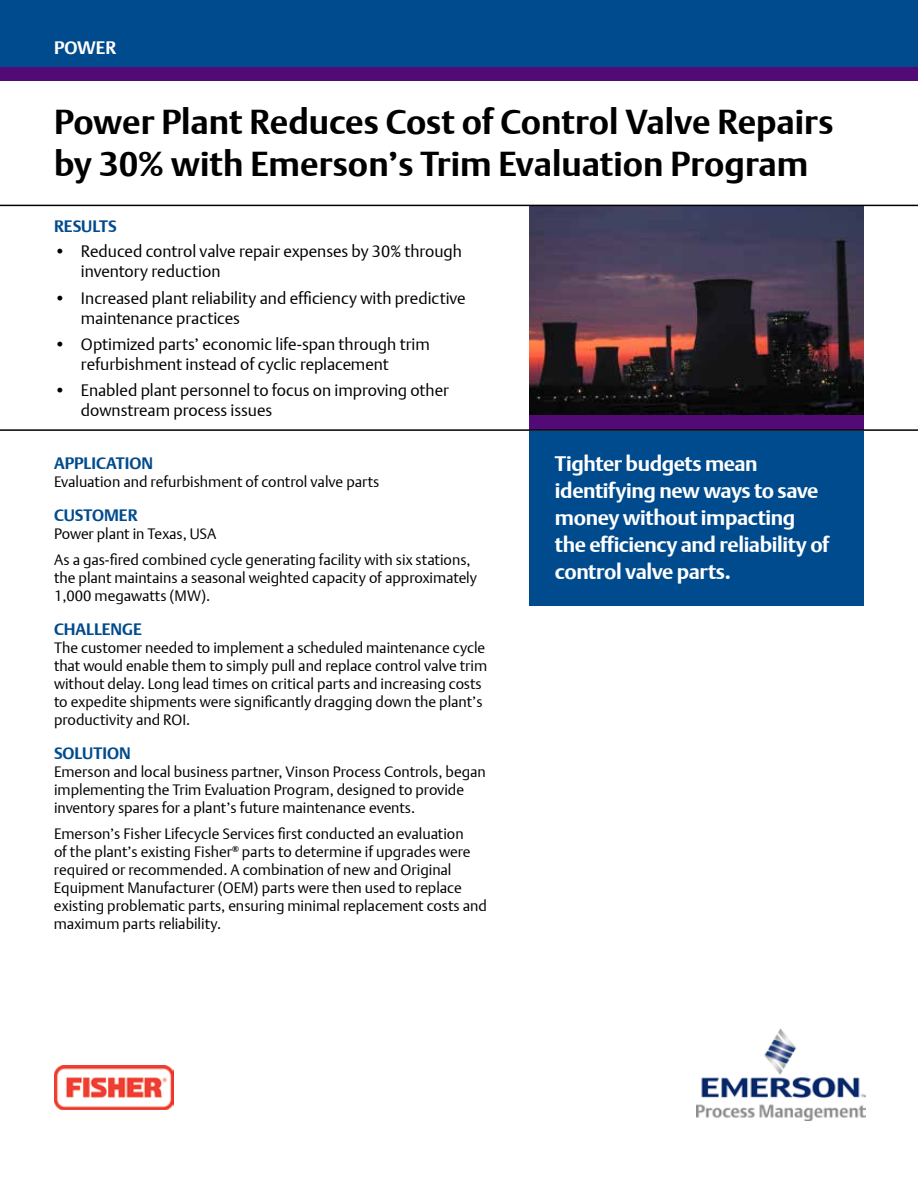
<style>
.page{position:relative;width:918px;height:1188px;background:#fff}
.page>*{position:absolute;margin:0;border:0;box-sizing:border-box;transform-origin:0 0}
.t1{font:700 34.5px/41.4px "DTL Argo T";color:#000}
.t2{font:700 21px/27px "DTL Argo T";letter-spacing:-.02em;color:#fff}
.t3{font:700 18px "DTL Argo T";color:#fff}
.t4{font:16.5px/19.8px "DTL Argo T Light";color:#000}
.t5{font:700 16.5px "DTL Argo T";color:#004b8d}
.t6{font:15px/18px "DTL Argo T Light";color:#000}
</style>
<div class="page">
<img style="left:529px;top:206px;width:335px;height:210px">
<div style="left:529px;top:431px;width:335px;height:174px;background:#004b8d"></div>
<div style="left:0;top:0;width:918px;height:68px;background:#004b8d"></div>
<div style="left:0;top:68px;width:918px;height:13px;background:#520a76"></div>
<div style="left:529px;top:416px;width:335px;height:14px;background:#520a76"></div>
<hr style="left:0;top:429px;width:918px;height:2px;background:#000">
<hr style="left:0;top:205px;width:918px;height:1px;background:#000">
<img style="left:697px;top:1029px;width:168px;height:91px">
<img style="left:54px;top:1066px;width:120px;height:44px">
<p class="t3" style="left:54px;top:37px;width:64px">POWER</p>
<h1 class="t1" style="left:54px;top:101px;width:781px">Power Plant Reduces Cost of Control Valve Repairs by 30% with Emerson’s Trim Evaluation Program</h1>
<p class="t5" style="left:54px;top:217px;width:64px">RESULTS</p>
<p class="t4" style="left:81px;top:242px;width:383px;text-indent:-27px">• Reduced control valve repair expenses by 30% through inventory reduction</p>
<p class="t4" style="left:81px;top:288px;width:386px;text-indent:-27px">• Increased plant reliability and efficiency with predictive maintenance practices</p>
<p class="t4" style="left:81px;top:334px;width:350px;text-indent:-27px">• Optimized parts’ economic life-span through trim refurbishment instead of cyclic replacement</p>
<p class="t4" style="left:81px;top:381px;width:369px;text-indent:-27px">• Enabled plant personnel to focus on improving other downstream process issues</p>
<p class="t5" style="left:54px;top:453px;width:101px">APPLICATION</p>
<p class="t6" style="left:54px;top:473px;width:327px">Evaluation and refurbishment of control valve parts</p>
<p class="t5" style="left:54px;top:506px;width:85px">CUSTOMER</p>
<p class="t6" style="left:54px;top:521px;width:418px;line-height:25.5px">Power plant in Texas, USA<br>As a gas-fired combined cycle generating facility with six stations,</p>
<p class="t6" style="left:54px;top:568px;width:425px">the plant maintains a seasonal weighted capacity of approximately<br>1,000 megawatts (MW).</p>
<p class="t5" style="left:54px;top:619px;width:89px">CHALLENGE</p>
<p class="t6" style="left:54px;top:639px;width:435px">The customer needed to implement a scheduled maintenance cycle that would enable them to simply pull and replace control valve trim without delay. Long lead times on critical parts and increasing costs to expedite shipments were significantly dragging down the plant’s productivity and ROI.</p>
<p class="t5" style="left:54px;top:744px;width:78px">SOLUTION</p>
<p class="t6" style="left:54px;top:763px;width:433px">Emerson and local business partner, Vinson Process Controls, began implementing the Trim Evaluation Program, designed to provide inventory spares for a plant’s future maintenance events.</p>
<p class="t6" style="left:54px;top:824px;width:434px">Emerson’s Fisher Lifecycle Services first conducted an evaluation<br>of the plant’s existing Fisher<sup>®</sup> parts to determine if upgrades were required or recommended. A combination of new and Original Equipment Manufacturer (OEM) parts were then used to replace existing problematic parts, ensuring minimal replacement costs and maximum parts reliability.</p>
<h2 class="t2" style="left:555px;top:450px;width:276px">Tighter budgets mean identifying new ways to save money without impacting the efficiency and reliability of control valve parts.</h2>
</div>
